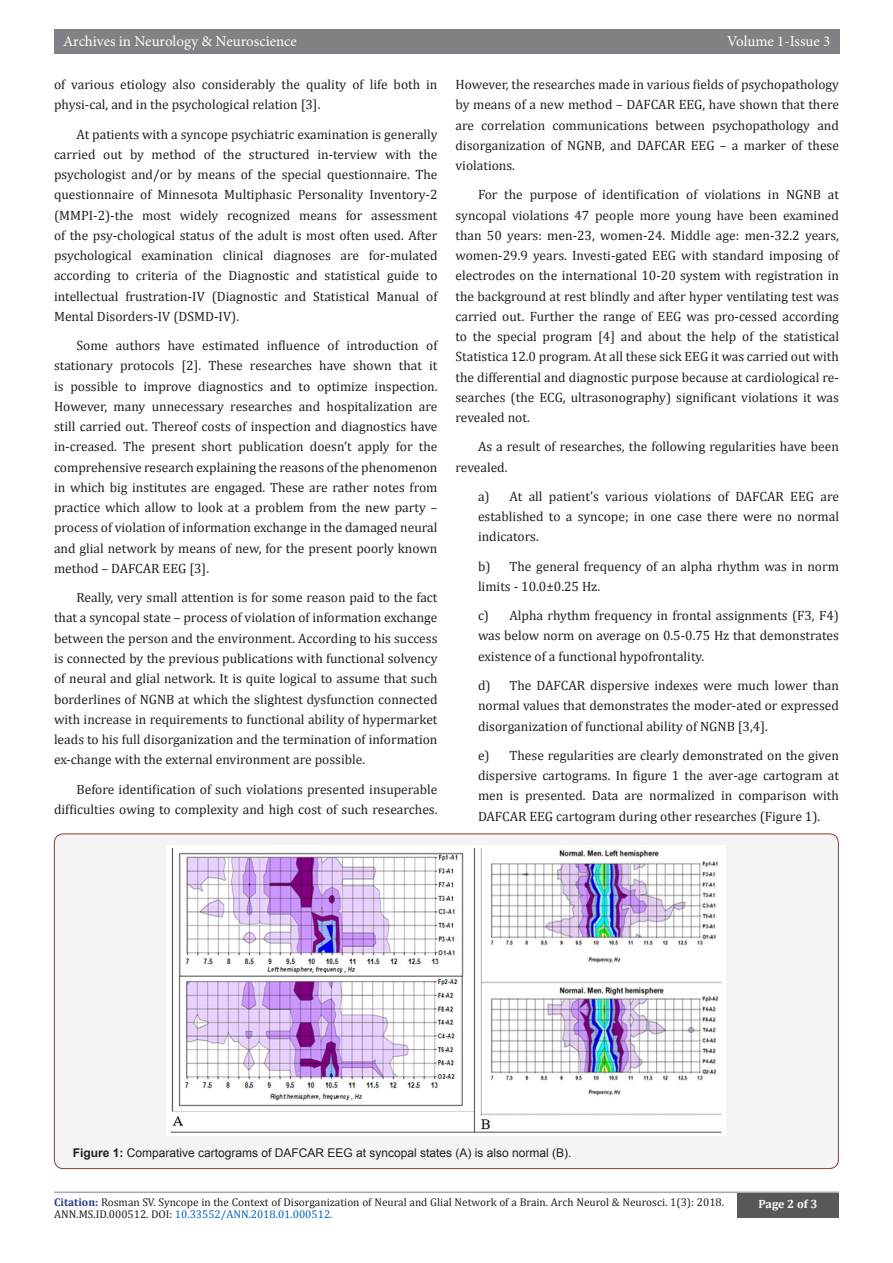
<style>
.page{position:relative;width:893px;height:1263px;background:#fff}
.page>*{position:absolute;margin:0;border:0;box-sizing:border-box;transform-origin:0 0}
.t1{font:15px "Minion Pro";color:#fff}
.t2{font:13.5px/20.2px "Cambria";color:#231f20;text-align:justify}
.t3{font:12px "Arial";color:#231f20}
.t4{font:700 12px "Cambria";color:#fff}
.t5{font:11.25px/12px "Cambria";color:#231f20}
.s1{font-weight:700}
.s2{font-weight:700;color:#253f8e}
.s3{color:#0563c1}
</style>
<div class="page">
<div style="left:54px;top:29px;width:785px;height:25px;background:#808285"></div>
<hr style="left:54px;top:1191px;width:785px;height:2px;background:#a8a9ad">
<div style="left:737px;top:1193px;width:102px;height:24px;background:#57585a"></div>
<div style="left:54px;top:834px;width:784px;height:334px;background:#f4f4f4;border-radius:9px"></div>
<img style="left:167px;top:845px;width:559px;height:290px">
<p class="t1" style="left:63px;top:31px;width:235px">Archives in Neurology &amp; Neuroscience</p>
<p class="t1" style="left:727px;top:31px;width:105px">Volume 1-Issue 3</p>
<p class="t2" style="left:54px;top:74px;width:385px">of various etiology also considerably the quality of life both in physi-cal, and in the psychological relation [3].</p>
<p class="t2" style="left:54px;top:124px;width:385px;text-indent:22px">At patients with a syncope psychiatric examination is generally carried out by method of the structured in-terview with the psychologist and/or by means of the special questionnaire. The questionnaire of Minnesota Multiphasic Personality Inventory-2 (MMPI-2)-the most widely recognized means for assessment of the psy-chological status of the adult is most often used. After psychological examination clinical diagnoses are for-mulated according to criteria of the Diagnostic and statistical guide to intellectual frustration-IV (Diagnostic and Statistical Manual of Mental Disorders-IV (DSMD-IV).</p>
<p class="t2" style="left:54px;top:335px;width:385px;text-indent:22px">Some authors have estimated influence of introduction of stationary protocols [2]. These researches have shown that it is possible to improve diagnostics and to optimize inspection.<br>However, many unnecessary researches and hospitalization are still carried out. Thereof costs of inspection and diagnostics have in-creased. The present short publication doesn’t apply for the comprehensive research explaining the reasons of the phenomenon in which big institutes are engaged. These are rather notes from practice which allow to look at a problem from the new party – process of violation of information exchange in the damaged neural and glial network by means of new, for the present poorly known method – DAFCAR EEG [3].</p>
<p class="t2" style="left:54px;top:587px;width:385px;text-indent:22px">Really, very small attention is for some reason paid to the fact that a syncopal state – process of violation of information exchange between the person and the environment. According to his success is connected by the previous publications with functional solvency of neural and glial network. It is quite logical to assume that such borderlines of NGNB at which the slightest dysfunction connected with increase in requirements to functional ability of hypermarket leads to his full disorganization and the termination of information ex-change with the external environment are possible.</p>
<p class="t2" style="left:54px;top:779px;width:385px;text-align:right">Before identification of such violations presented insuperable difficulties owing to complexity and high cost of such researches.</p>
<p class="t2" style="left:455px;top:74px;width:385px">However, the researches made in various fields of psychopathology by means of a new method – DAFCAR EEG, have shown that there are correlation communications between psychopathology and disorganization of NGNB, and DAFCAR EEG – a marker of these violations.</p>
<p class="t2" style="left:455px;top:185px;width:385px;text-indent:22px">For the purpose of identification of violations in NGNB at syncopal violations 47 people more young have been examined than 50 years: men-23, women-24. Middle age: men-32.2 years, women-29.9 years. Investi-gated EEG with standard imposing of electrodes on the international 10-20 system with registration in the background at rest blindly and after hyper ventilating test was carried out. Further the range of EEG was pro-cessed according to the special program [4] and about the help of the statistical Statistica 12.0 program. At all these sick EEG it was carried out with the differential and diagnostic purpose because at cardiological re&shy;searches (the ECG, ultrasonography) significant violations it was revealed not.</p>
<p class="t2" style="left:455px;top:437px;width:385px;text-indent:22px">As a result of researches, the following regularities have been revealed.</p>
<p class="t2" style="left:478px;top:486px;width:362px">a) At all patient’s various violations of DAFCAR EEG are established to a syncope; in one case there were no normal indicators.</p>
<p class="t2" style="left:478px;top:556px;width:362px">b) The general frequency of an alpha rhythm was in norm limits - 10.0±0.25 Hz.</p>
<p class="t2" style="left:478px;top:605px;width:362px">c) Alpha rhythm frequency in frontal assignments (F3, F4) was below norm on average on 0.5-0.75 Hz that demonstrates existence of a functional hypofrontality.</p>
<p class="t2" style="left:478px;top:675px;width:362px">d) The DAFCAR dispersive indexes were much lower than normal values that demonstrates the moder-ated or expressed disorganization of functional ability of NGNB [3,4].</p>
<p class="t2" style="left:478px;top:745px;width:362px">e) These regularities are clearly demonstrated on the given dispersive cartograms. In figure 1 the aver-age cartogram at men is presented. Data are normalized in comparison with DAFCAR EEG cartogram during other researches (Figure 1).</p>
<p class="t3" style="left:73px;top:1144px;width:500px"><span class="s1">Figure 1:</span> Comparative cartograms of DAFCAR EEG at syncopal states (A) is also normal (B).</p>
<p class="t5" style="left:54px;top:1196px;width:671px"><span class="s2">Citation:</span> Rosman SV. Syncope in the Context of Disorganization of Neural and Glial Network of a Brain. Arch Neurol &amp; Neurosci. 1(3): 2018.<br>ANN.MS.ID.000512. DOI: <span class="s3">10.33552/ANN.2018.01.000512.</span></p>
<p class="t4" style="left:758px;top:1196px;width:60px">Page 2 of 3</p>
</div>
